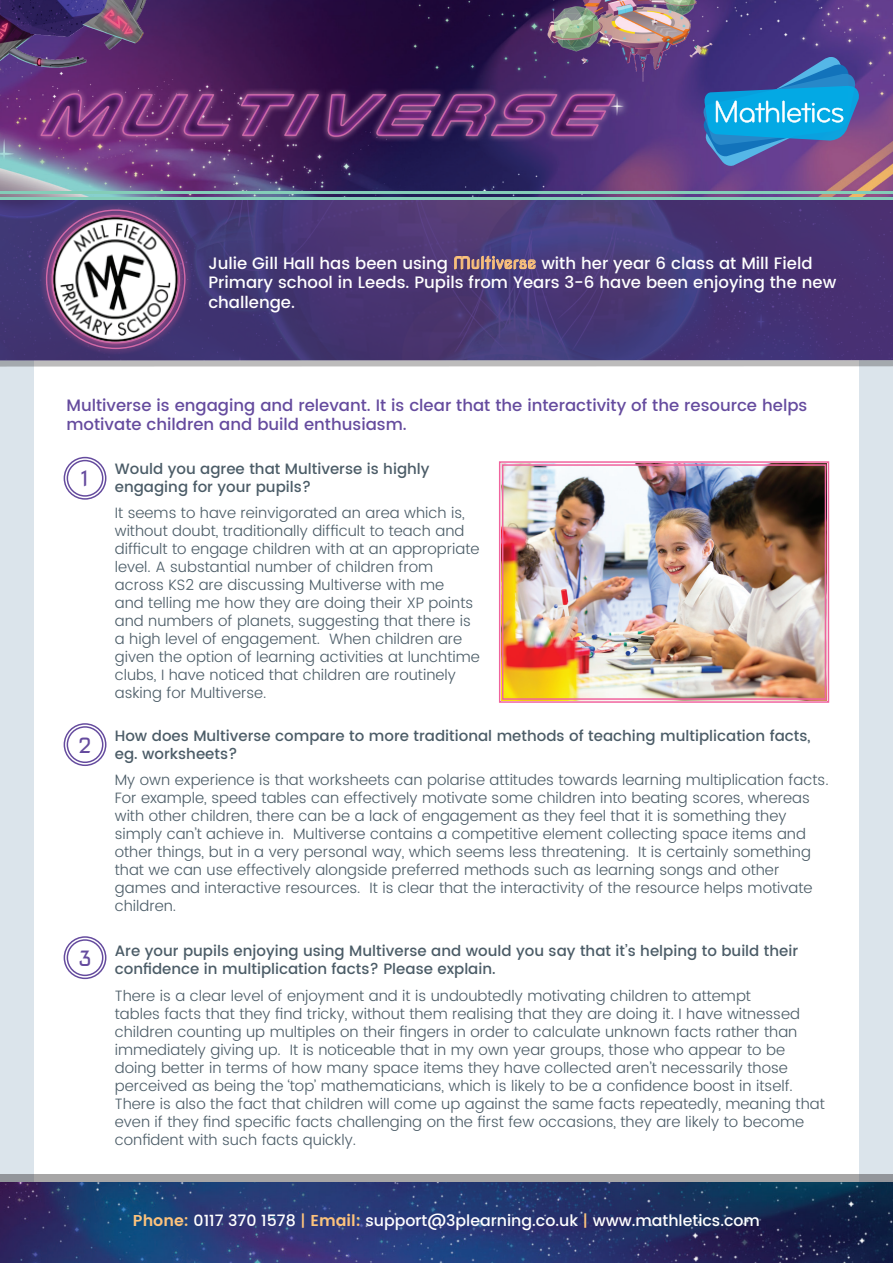
<style>
.page{position:relative;width:893px;height:1263px;background:#dbe4eb}
.page>*{position:absolute;margin:0;border:0;box-sizing:border-box;transform-origin:0 0}
.t1{font:21px "Nova Square";color:#654b9e}
.t2{font:500 16.5px/19.8px "Poppins";color:#fff}
.t3{font:500 16.5px/19.8px "Poppins";color:#654b9e}
.t4{font:500 15.75px "Poppins";color:#fff}
.t5{font:300 15px/18px "Poppins";color:#4b5c67}
.t6{font:500 15px/18px "Poppins";color:#4b5c67}
.s1{font-family:"Nova Square";font-weight:400;color:#fdc37c}
.s2{font-weight:600;color:#fdc37c}
.s3{color:#fdc37c}
</style>
<div class="page">
<div style="left:34px;top:242px;width:825px;height:953px;background:#fff"></div>
<div style="left:0;top:157px;width:893px;height:209px;background:#231f20;opacity:.3"></div>
<img style="left:0;top:199px;width:893px;height:161px">
<svg style="left:454px;top:255px;width:82px;height:19px;background:#79607b"></svg>
<div style="left:0;top:1174px;width:893px;height:89px;background:#231f20;opacity:.4"></div>
<img style="left:0;top:1183px;width:893px;height:80px">
<img style="left:0;top:0;width:893px;height:197px">
<img style="left:34px;top:86px;width:588px;height:58px">
<hr style="left:0;top:192px;width:893px;height:2px;background:#84cdb8">
<hr style="left:0;top:197px;width:893px;height:2px;background:#84cdb8">
<img style="left:0;top:0;width:152px;height:79px">
<img style="left:521px;top:0;width:220px;height:84px">
<svg style="left:703px;top:55px;width:156px;height:112px;background:#3c78b8"></svg>
<div style="left:64px;top:457px;width:42px;height:43px;border:1px solid #654b9e;border-radius:50%"></div>
<div style="left:67px;top:460px;width:36px;height:37px;border:1px solid #654b9e;border-radius:50%"></div>
<div style="left:64px;top:723px;width:42px;height:43px;border:1px solid #654b9e;border-radius:50%"></div>
<div style="left:67px;top:726px;width:36px;height:37px;border:1px solid #654b9e;border-radius:50%"></div>
<div style="left:64px;top:936px;width:42px;height:43px;border:1px solid #654b9e;border-radius:50%"></div>
<div style="left:67px;top:939px;width:36px;height:37px;border:1px solid #654b9e;border-radius:50%"></div>
<svg style="left:39px;top:203px;width:153px;height:153px;background:#433674"></svg>
<svg style="left:46px;top:209px;width:140px;height:140px;background:#5d3e7c"></svg>
<img style="left:53px;top:216px;width:126px;height:126px">
<img style="left:499px;top:461px;width:331px;height:242px">
<div style="left:502px;top:464px;width:324px;height:236px;border:1px solid #f0649e"></div>
<p class="t2" style="left:208px;top:253px;width:629px">Julie Gill Hall has been using <span class="s1">Multiverse</span> with her year 6 class at Mill Field<br>Primary school in Leeds. Pupils from Years 3-6 have been enjoying the new challenge.</p>
<p class="t3" style="left:66px;top:395px;width:742px">Multiverse is engaging and relevant. It is clear that the interactivity of the resource helps motivate children and build enthusiasm.</p>
<p class="t6" style="left:115px;top:460px;width:316px">Would you agree that Multiverse is highly engaging for your pupils?</p>
<p class="t5" style="left:115px;top:505px;width:367px">It seems to have reinvigorated an area which is, without doubt, traditionally difficult to teach and difficult to engage children with at an appropriate level. A substantial number of children from across KS2 are discussing Multiverse with me<br>and telling me how they are doing their XP points and numbers of planets, suggesting that there is a high level of engagement. When children are given the option of learning activities at lunchtime clubs, I have noticed that children are routinely asking for Multiverse.</p>
<h1 class="t1" style="left:81px;top:466px;width:9px">1</h1>
<h1 class="t1" style="left:78px;top:732px;width:15px">2</h1>
<h1 class="t1" style="left:78px;top:945px;width:15px">3</h1>
<p class="t6" style="left:115px;top:727px;width:697px">How does Multiverse compare to more traditional methods of teaching multiplication facts, eg. worksheets?</p>
<p class="t5" style="left:115px;top:772px;width:715px">My own experience is that worksheets can polarise attitudes towards learning multiplication facts.<br>For example, speed tables can effectively motivate some children into beating scores, whereas with other children, there can be a lack of engagement as they feel that it is something they simply can’t achieve in. Multiverse contains a competitive element collecting space items and other things, but in a very personal way, which seems less threatening. It is certainly something that we can use effectively alongside preferred methods such as learning songs and other games and interactive resources. It is clear that the interactivity of the resource helps motivate children.</p>
<p class="t6" style="left:115px;top:942px;width:685px">Are your pupils enjoying using Multiverse and would you say that it’s helping to build their confidence in multiplication facts? Please explain.</p>
<p class="t5" style="left:115px;top:987px;width:711px">There is a clear level of enjoyment and it is undoubtedly motivating children to attempt<br>tables facts that they find tricky, without them realising that they are doing it. I have witnessed children counting up multiples on their fingers in order to calculate unknown facts rather than immediately giving up. It is noticeable that in my own year groups, those who appear to be doing better in terms of how many space items they have collected aren’t necessarily those perceived as being the ‘top’ mathematicians, which is likely to be a confidence boost in itself.<br>There is also the fact that children will come up against the same facts repeatedly, meaning that even if they find specific facts challenging on the first few occasions, they are likely to become confident with such facts quickly.</p>
<p class="t4" style="left:133px;top:1209px;width:628px"><span class="s2">Phone:</span> 0117 370 1578 <span class="s3">|</span> <span class="s2">Email:</span> support@3plearning.co.uk <span class="s3">|</span> www.mathletics.com</p>
</div>
